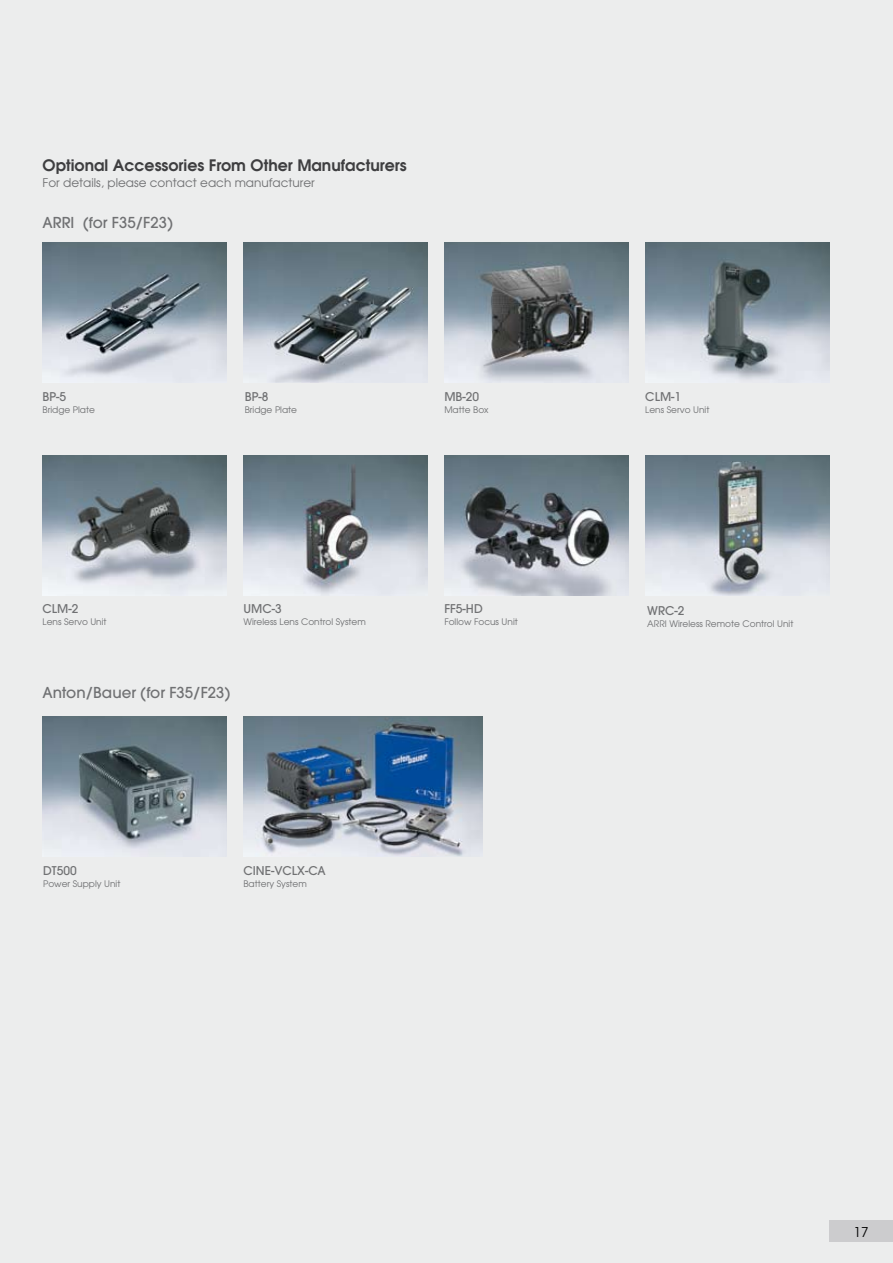
<style>
.page{position:relative;width:893px;height:1263px;background:#eceded}
.page>*{position:absolute;margin:0;border:0;box-sizing:border-box;transform-origin:0 0}
.t1{font:600 15.75px "Avant Garde";color:#3e3e40}
.t2{font:500 15px "Avant Garde";color:#707173}
.t3{font:13.5px "Avant Garde";color:#000}
.t4{font:500 12px "Avant Garde";color:#707173}
.t5{font:12px "Avant Garde";color:#707173}
.t6{font:9px "Avant Garde";color:#707173}
</style>
<div class="page">
<img style="left:243px;top:242px;width:184px;height:141px">
<img style="left:645px;top:242px;width:184px;height:141px">
<img style="left:444px;top:242px;width:184px;height:141px">
<img style="left:43px;top:242px;width:183px;height:141px">
<img style="left:243px;top:716px;width:240px;height:141px">
<img style="left:43px;top:716px;width:183px;height:133px">
<img style="left:43px;top:455px;width:183px;height:140px">
<img style="left:444px;top:455px;width:184px;height:140px">
<img style="left:243px;top:455px;width:184px;height:140px">
<img style="left:645px;top:455px;width:184px;height:140px">
<div style="left:829px;top:1220px;width:64px;height:22px;background:#ccccce"></div>
<h1 class="t1" style="left:43px;top:155px;width:366px">Optional Accessories From Other Manufacturers</h1>
<h3 class="t5" style="left:43px;top:175px;width:274px">For details, please contact each manufacturer</h3>
<h2 class="t2" style="left:43px;top:213px;width:18px">ARRI</h2>
<h2 class="t2" style="left:83px;top:213px;width:92px">(for F35/F23)</h2>
<h3 class="t4" style="left:43px;top:389px;width:25px">BP-5</h3>
<p class="t6" style="left:43px;top:404px;width:54px">Bridge Plate</p>
<h3 class="t4" style="left:245px;top:389px;width:25px">BP-8</h3>
<p class="t6" style="left:245px;top:404px;width:54px">Bridge Plate</p>
<h3 class="t4" style="left:444px;top:389px;width:36px">MB-20</h3>
<p class="t6" style="left:444px;top:404px;width:46px">Matte Box</p>
<h3 class="t4" style="left:43px;top:602px;width:37px">CLM-2</h3>
<p class="t6" style="left:43px;top:616px;width:66px">Lens Servo Unit</p>
<h3 class="t4" style="left:243px;top:602px;width:40px">UMC-3</h3>
<p class="t6" style="left:243px;top:616px;width:124px">Wireless Lens Control System</p>
<h2 class="t2" style="left:43px;top:684px;width:190px">Anton/Bauer (for F35/F23)</h2>
<h3 class="t4" style="left:43px;top:863px;width:35px">DT500</h3>
<p class="t6" style="left:43px;top:878px;width:79px">Power Supply Unit</p>
<h3 class="t4" style="left:243px;top:863px;width:84px">CINE-VCLX-CA</h3>
<p class="t6" style="left:243px;top:878px;width:65px">Battery System</p>
<h3 class="t4" style="left:444px;top:602px;width:31px">FF5-HD</h3>
<p class="t6" style="left:444px;top:616px;width:75px">Follow Focus Unit</p>
<h3 class="t4" style="left:645px;top:389px;width:37px">CLM-1</h3>
<p class="t6" style="left:645px;top:404px;width:66px">Lens Servo Unit</p>
<h3 class="t4" style="left:647px;top:603px;width:39px">WRC-2</h3>
<p class="t6" style="left:647px;top:618px;width:148px">ARRI Wireless Remote Control Unit</p>
<h3 class="t3" style="left:854px;top:1223px;width:16px">17</h3>
</div>
